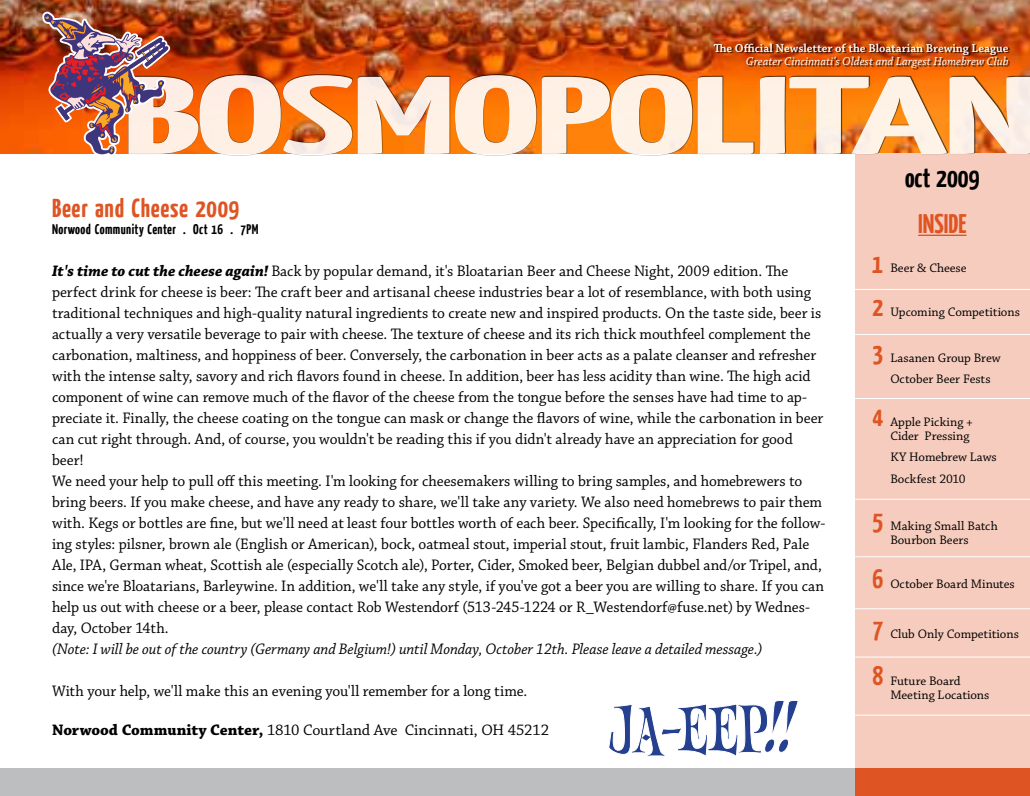
<style>
.page{position:relative;width:1030px;height:796px;background:#fff}
.page>*{position:absolute;margin:0;border:0;box-sizing:border-box;transform-origin:0 0}
.t1{font:700 110.1px "Yanone Kaffeesatz";letter-spacing:-.02em;color:#fff;scale:2 1}
.t2{font:700 27px "Yanone Kaffeesatz";color:#000}
.t3{font:700 27px "Yanone Kaffeesatz";color:#df5423}
.t4{font:700 26px "Yanone Kaffeesatz";letter-spacing:.03em;color:#df5423}
.t5{font:16px/21px "Chaparral Pro";color:#000}
.t6{font:italic 16px "Chaparral Pro";letter-spacing:-.005em;color:#000}
.t7{font:700 14px "Yanone Kaffeesatz";letter-spacing:.03em;color:#000}
.t8{font:13px/14px "Chaparral Pro";color:#000}
.t9{font:600 12.1px "Chaparral Pro";color:#fff}
.t10{font:italic 12.1px "Chaparral Pro";color:#fff}
.s1{font-weight:700;font-style:italic}
.s2{font-weight:700}
.s3{font-family:"Yanone Kaffeesatz";font-weight:700;font-size:27px;color:#df5423}
</style>
<div class="page">
<div style="left:0;top:768px;width:860px;height:28px;background:#bcbec0"></div>
<img style="left:0;top:0;width:1030px;height:154px">
<div style="left:714px;top:44px;width:296px;height:26px;background:#000;opacity:.75"></div>
<div style="left:855px;top:154px;width:175px;height:642px;background:#f5ccbd"></div>
<hr style="left:855px;top:289px;width:175px;height:1px;background:#fff">
<hr style="left:855px;top:334px;width:175px;height:1px;background:#fff">
<hr style="left:855px;top:398px;width:175px;height:1px;background:#fff">
<hr style="left:855px;top:499px;width:175px;height:1px;background:#fff">
<hr style="left:855px;top:556px;width:175px;height:1px;background:#fff">
<hr style="left:855px;top:608px;width:175px;height:1px;background:#fff">
<hr style="left:855px;top:656px;width:175px;height:1px;background:#fff">
<hr style="left:855px;top:714px;width:175px;height:1px;background:#fff">
<div style="left:855px;top:768px;width:175px;height:28px;background:#df5423"></div>
<div style="left:129px;top:74px;width:901px;height:81px;background:#000;opacity:.75"></div>
<img style="left:42px;top:12px;width:128px;height:143px">
<hr style="left:918px;top:235px;width:48px;height:1px;background:#df5423">
<svg style="left:609px;top:700px;width:189px;height:57px"></svg>
<p class="t9" style="left:713px;top:41px;width:296px">The Official Newsletter of the Bloatarian Brewing League</p>
<p class="t10" style="left:746px;top:55px;width:264px">Greater Cincinnati’s Oldest and Largest Homebrew Club</p>
<h1 class="t1" style="left:122px;top:43px;width:459px">BOSMOPOLITAN</h1>
<h3 class="t4" style="left:52px;top:191px;width:189px">Beer and Cheese 2009</h3>
<p class="t7" style="left:52px;top:220px;width:208px">Norwood Community Center . Oct 16 . 7PM</p>
<p class="t5" style="left:52px;top:261px;width:774px"><span class="s1">It's time to cut the cheese again!</span> Back by popular demand, it's Bloatarian Beer and Cheese Night, 2009 edition. The perfect drink for cheese is beer: The craft beer and artisanal cheese industries bear a lot of resemblance, with both using traditional techniques and high-quality natural ingredients to create new and inspired products. On the taste side, beer is actually a very versatile beverage to pair with cheese. The texture of cheese and its rich thick mouthfeel complement the carbonation, maltiness, and hoppiness of beer. Conversely, the carbonation in beer acts as a palate cleanser and refresher with the intense salty, savory and rich flavors found in cheese. In addition, beer has less acidity than wine. The high acid component of wine can remove much of the flavor of the cheese from the tongue before the senses have had time to ap&shy;preciate it. Finally, the cheese coating on the tongue can mask or change the flavors of wine, while the carbonation in beer can cut right through. And, of course, you wouldn't be reading this if you didn't already have an appreciation for good beer!<br>We need your help to pull off this meeting. I'm looking for cheesemakers willing to bring samples, and homebrewers to bring beers. If you make cheese, and have any ready to share, we'll take any variety. We also need homebrews to pair them with. Kegs or bottles are fine, but we'll need at least four bottles worth of each beer. Specifically, I'm looking for the follow&shy;ing styles: pilsner, brown ale (English or American), bock, oatmeal stout, imperial stout, fruit lambic, Flanders Red, Pale Ale, IPA, German wheat, Scottish ale (especially Scotch ale), Porter, Cider, Smoked beer, Belgian dubbel and/or Tripel, and, since we're Bloatarians, Barleywine. In addition, we'll take any style, if you've got a beer you are willing to share. If you can help us out with cheese or a beer, please contact Rob Westendorf (513-245-1224 or R_Westendorf@fuse.net) by Wednes&shy;day, October 14th.</p>
<p class="t6" style="left:52px;top:640px;width:712px">(Note: I will be out of the country (Germany and Belgium!) until Monday, October 12th. Please leave a detailed message.)</p>
<p class="t5" style="left:52px;top:681px;width:477px">With your help, we'll make this an evening you'll remember for a long time.</p>
<p class="t5" style="left:52px;top:720px;width:498px"><span class="s2">Norwood Community Center,</span> 1810 Courtland Ave Cincinnati, OH 45212</p>
<h2 class="t2" style="left:905px;top:160px;width:76px">oct 2009</h2>
<h2 class="t3" style="left:918px;top:205px;width:50px">INSIDE</h2>
<p class="t8" style="left:872px;top:262px;width:96px"><span class="s3">1</span> Beer &amp; Cheese</p>
<p class="t8" style="left:872px;top:305px;width:149px"><span class="s3">2</span> Upcoming Competitions</p>
<p class="t8" style="left:890px;top:348px;width:112px;line-height:21.2px;text-indent:-18px"><span class="s3">3</span> Lasanen Group Brew<br>October Beer Fests</p>
<p class="t8" style="left:872px;top:415px;width:102px;text-align:right"><span class="s3">4</span> Apple Picking +<br>Cider Pressing</p>
<p class="t8" style="left:890px;top:447px;width:108px;line-height:21.2px">KY Homebrew Laws<br>Bockfest 2010</p>
<p class="t8" style="left:890px;top:520px;width:109px;text-indent:-18px"><span class="s3">5</span> Making Small Batch<br>Bourbon Beers</p>
<p class="t8" style="left:872px;top:577px;width:144px"><span class="s3">6</span> October Board Minutes</p>
<p class="t8" style="left:872px;top:627px;width:148px"><span class="s3">7</span> Club Only Competitions</p>
<p class="t8" style="left:890px;top:674px;width:101px;text-indent:-18px"><span class="s3">8</span> Future Board<br>Meeting Locations</p>
</div>
